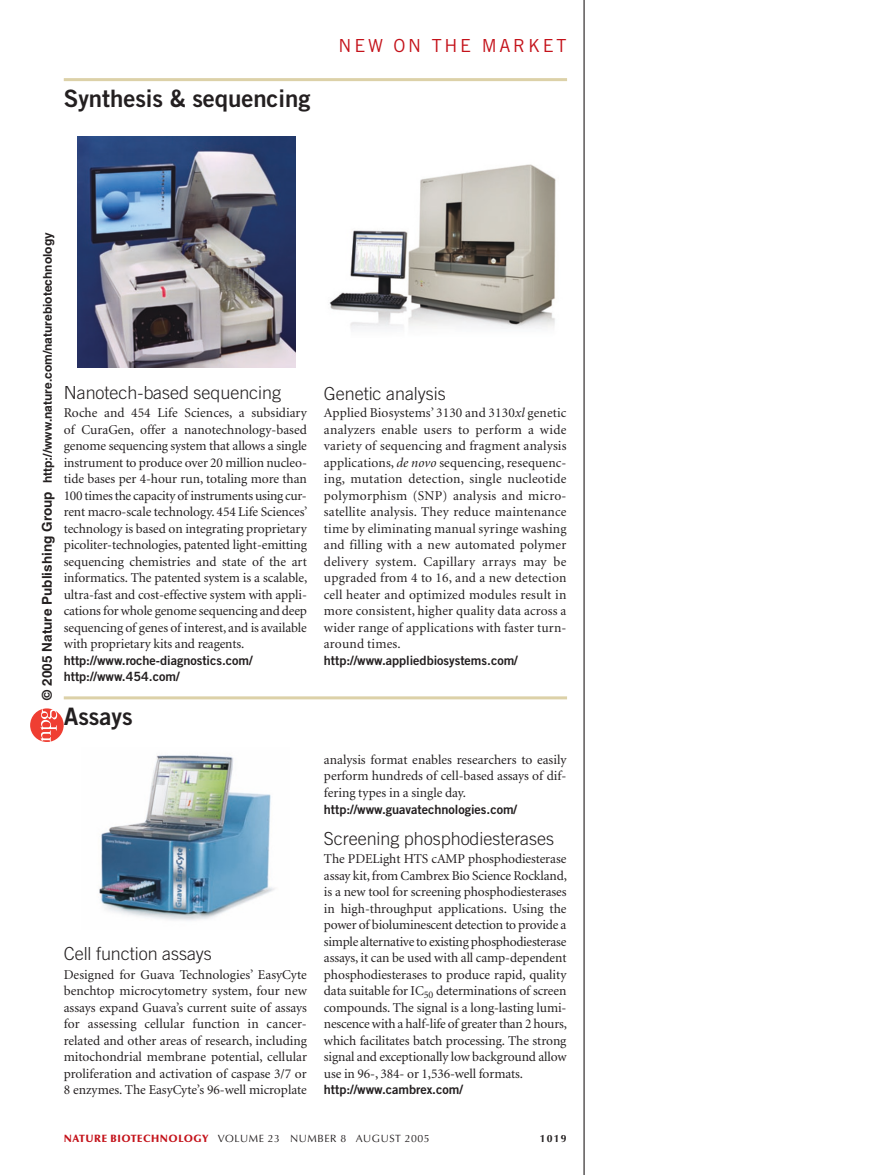
<style>
.page{position:relative;width:891px;height:1175px;background:#fff}
.page>*{position:absolute;margin:0;border:0;box-sizing:border-box;transform-origin:0 0}
.t1{font:24px "Trade Gothic Bold Two";letter-spacing:-.005em;color:#231f20}
.t2{font:300 18px "Trade Gothic";letter-spacing:-.005em;color:#231f20}
.t3{font:18px "Trade Gothic";letter-spacing:.15em;color:#c4121a}
.t4{font:13.5px/16.5px "Minion";letter-spacing:-.005em;color:#231f20;text-align:justify}
.t5{font:12.75px/16.5px "Trade Gothic Bold Two";letter-spacing:-.005em;color:#231f20}
.t6{font:700 12px "Helvetica";color:#231f1f}
.t7{font:10.5px "Optima";letter-spacing:.05em;color:#231f20}
.t8{font:700 10.5px "Optima";color:#231f20}
.s1{font-size:13.5px}
.s2{font-style:italic}
.s3{font-weight:900;color:#c4121a}
</style>
<div class="page">
<img style="left:78px;top:137px;width:217px;height:231px">
<hr style="left:64px;top:78px;width:503px;height:3px;background:#dcd1a8">
<hr style="left:64px;top:696px;width:503px;height:3px;background:#dcd1a8">
<img style="left:329px;top:164px;width:227px;height:165px">
<img style="left:99px;top:755px;width:176px;height:166px">
<hr style="left:584px;top:0;width:1px;height:1174px;background:#231f20">
<svg style="left:30px;top:708px;width:34px;height:34px"></svg>
<h1 class="t1" style="left:64px;top:89px;width:248px">Synthesis &amp; sequencing</h1>
<h2 class="t3" style="left:339px;top:39px;width:229px">NEW ON THE MARKET</h2>
<p class="t6" style="left:43px;top:700px;width:469px;rotate:-90deg"><span class="s1">© 2005 Nature Publishing Group</span> http://www.nature.com/naturebiotechnology</p>
<h2 class="t2" style="left:64px;top:385px;width:219px">Nanotech-based sequencing</h2>
<p class="t4" style="left:64px;top:406px;width:245px">Roche and 454 Life Sciences, a subsidiary of CuraGen, offer a nanotechnology-based genome sequencing system that allows a single instrument to produce over 20 million nucleo&shy;tide bases per 4-hour run, totaling more than 100 times the capacity of instruments using cur&shy;rent macro-scale technology. 454 Life Sciences’ technology is based on integrating proprietary picoliter-technologies, patented light-emitting sequencing chemistries and state of the art informatics. The patented system is a scalable, ultra-fast and cost-effective system with appli&shy;cations for whole genome sequencing and deep sequencing of genes of interest, and is available with proprietary kits and reagents.</p>
<p class="t5" style="left:64px;top:653px;width:190px">http://www.roche-diagnostics.com/ http://www.454.com/</p>
<h1 class="t1" style="left:64px;top:707px;width:70px">Assays</h1>
<h2 class="t2" style="left:324px;top:387px;width:123px">Genetic analysis</h2>
<p class="t4" style="left:324px;top:406px;width:244px">Applied Biosystems’ 3130 and 3130<span class="s2">xl</span> genetic analyzers enable users to perform a wide variety of sequencing and fragment analysis applications, <span class="s2">de novo</span> sequencing, resequenc&shy;ing, mutation detection, single nucleotide polymorphism (SNP) analysis and micro&shy;satellite analysis. They reduce maintenance time by eliminating manual syringe washing and filling with a new automated polymer delivery system. Capillary arrays may be upgraded from 4 to 16, and a new detection cell heater and optimized modules result in more consistent, higher quality data across a wider range of applications with faster turn&shy;around times.</p>
<p class="t5" style="left:324px;top:653px;width:195px">http://www.appliedbiosystems.com/</p>
<p class="t4" style="left:324px;top:752px;width:244px">analysis format enables researchers to easily perform hundreds of cell-based assays of dif&shy;fering types in a single day.</p>
<p class="t5" style="left:324px;top:802px;width:195px">http://www.guavatechnologies.com/</p>
<h2 class="t2" style="left:324px;top:832px;width:232px">Screening phosphodiesterases</h2>
<p class="t4" style="left:324px;top:851px;width:245px">The PDELight HTS cAMP phosphodiesterase assay kit, from Cambrex Bio Science Rockland, is a new tool for screening phosphodiesterases in high-throughput applications. Using the power of bioluminescent detection to provide a simple alternative to existing phosphodiesterase assays, it can be used with all camp-dependent phosphodiesterases to produce rapid, quality data suitable for IC<sub>50</sub> determinations of screen compounds. The signal is a long-lasting lumi&shy;nescence with a half-life of greater than 2 hours, which facilitates batch processing. The strong signal and exceptionally low background allow use in 96-, 384- or 1,536-well formats.</p>
<p class="t5" style="left:324px;top:1082px;width:141px">http://www.cambrex.com/</p>
<p class="t7" style="left:64px;top:1133px;width:367px"><span class="s3">NATURE BIOTECHNOLOGY</span> VOLUME 23 NUMBER 8 AUGUST 2005</p>
<p class="t8" style="left:540px;top:1133px;width:28px">1019</p>
<h2 class="t2" style="left:64px;top:946px;width:150px">Cell function assays</h2>
<p class="t4" style="left:64px;top:967px;width:245px">Designed for Guava Technologies’ EasyCyte benchtop microcytometry system, four new assays expand Guava’s current suite of assays for assessing cellular function in cancer&shy;related and other areas of research, including mitochondrial membrane potential, cellular proliferation and activation of caspase 3/7 or 8 enzymes. The EasyCyte’s 96-well microplate</p>
</div>
